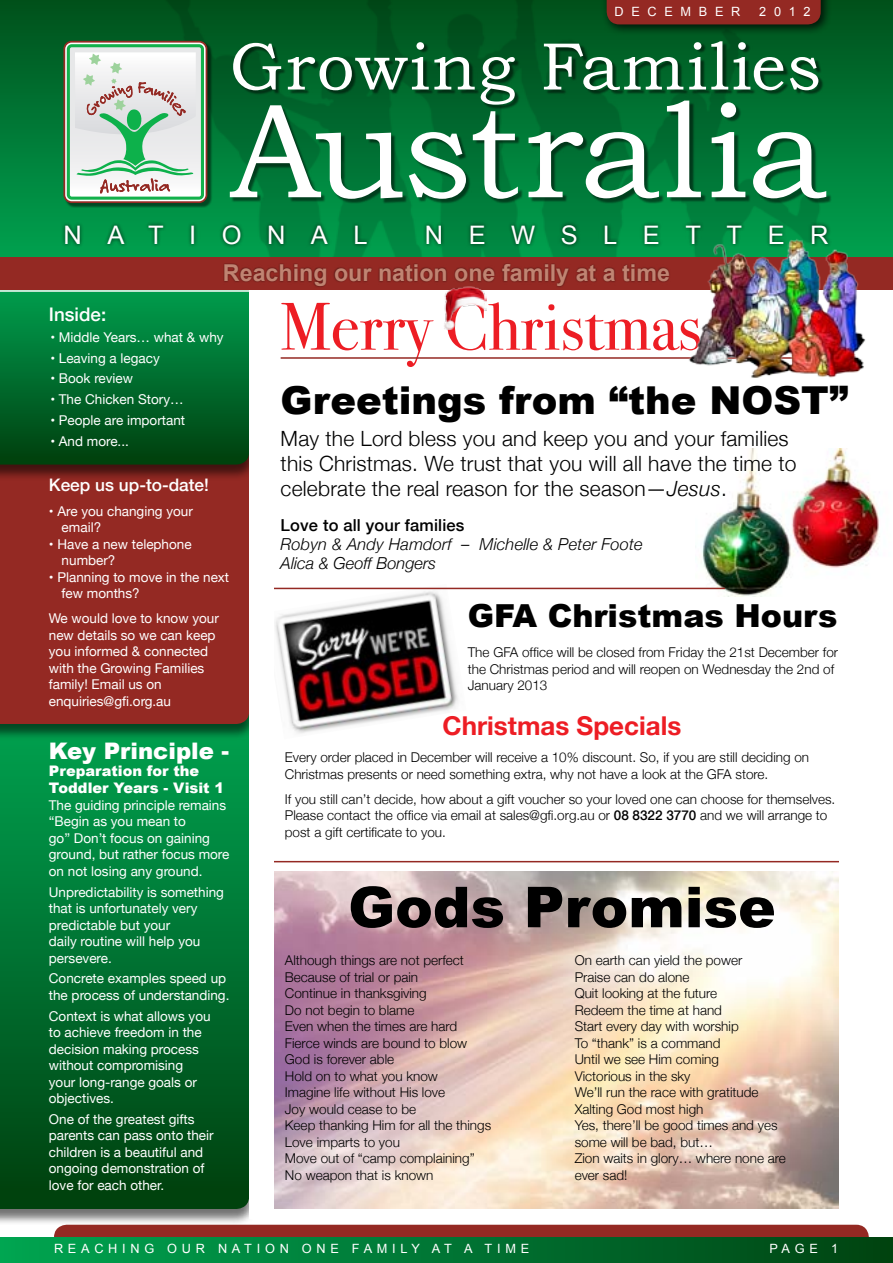
<style>
.page{position:relative;width:893px;height:1263px;background:#fff}
.page>*{position:absolute;margin:0;border:0;box-sizing:border-box;transform-origin:0 0}
.t1{font:135px "Bookman Old Style";letter-spacing:-.01em;color:#fff}
.t2{font:67.35px "Bookman Old Style";letter-spacing:.03em;color:#fff}
.t3{font:67.2px "Bodoni Svty Two ITCTT Book";color:#ed1d24}
.t4{font:900 56.4px "Arial";color:#000}
.t5{font:900 38.4px "Arial";color:#000}
.t6{font:900 31.65px "Arial";color:#000}
.t7{font:700 25.95px "Helvetica Neue";color:#ed1d24}
.t8{font:25.5px "Arial";letter-spacing:1em;color:#fff}
.t9{font:700 23.25px "Arial";color:#c08472}
.t10{font:900 22.8px "Arial";color:#fff}
.t11{font:300 21px/24.8px "Helvetica Neue";letter-spacing:.01em;color:#000}
.t12{font:500 18.75px "Helvetica Neue";color:#fff}
.t13{font:500 17.25px "Helvetica Neue";color:#fff}
.t14{font:italic 300 16.5px/18.8px "Helvetica Neue";letter-spacing:.01em;color:#000}
.t15{font:500 16.5px "Helvetica Neue";letter-spacing:.01em;color:#000}
.t16{font:900 14.55px/17.4px "Arial";color:#fff}
.t17{font:300 13.5px/16.5px "Helvetica Neue";color:#000}
.t18{font:13.5px/16.5px "Helvetica Neue";color:#fff}
.t19{font:12.75px "Arial";letter-spacing:.37em;color:#fff}
.t20{font:12.75px "Arial";letter-spacing:.6em;color:#fff}
.s1{font-style:italic}
.s2{font-weight:500}
</style>
<div class="page">
<img style="left:274px;top:872px;width:564px;height:337px">
<img style="left:696px;top:448px;width:184px;height:149px">
<img style="left:274px;top:587px;width:192px;height:147px">
<hr style="left:54px;top:588px;width:671px;height:1px;background:#942923">
<hr style="left:54px;top:861px;width:785px;height:1px;background:#942923">
<div style="left:0;top:703px;width:257px;height:523px;background:#000;opacity:.55"></div>
<svg style="left:0;top:741px;width:249px;height:468px;background:#006e2e"></svg>
<div style="left:54px;top:1225px;width:815px;height:12px;background:#942923"></div>
<div style="left:0;top:1237px;width:893px;height:26px;background:linear-gradient(to right,#00a653,#004312)"></div>
<div style="left:0;top:292px;width:257px;height:449px;background:#000;opacity:.55"></div>
<div style="left:0;top:481px;width:249px;height:243px;background:#942923"></div>
<div style="left:0;top:275px;width:257px;height:206px;background:#000;opacity:.55"></div>
<svg style="left:0;top:292px;width:249px;height:173px;background:#006d2d"></svg>
<div style="left:249px;top:287px;width:25px;height:931px;background:#fff"></div>
<div style="left:0;top:0;width:893px;height:262px;background:linear-gradient(to bottom,#00501b,#00a351)"></div>
<img style="left:132px;top:0;width:716px;height:257px">
<div style="left:0;top:257px;width:893px;height:33px;background:#942923"></div>
<div style="left:65px;top:42px;width:147px;height:166px;background:#000;opacity:.5"></div>
<div style="left:63px;top:41px;width:144px;height:162px;border:2px solid #952b24;border-radius:7px"></div>
<div style="left:67px;top:44px;width:137px;height:156px;background:#12b14b;border-radius:5px"></div>
<svg style="left:70px;top:47px;width:131px;height:150px;background:#d2dfd5"></svg>
<div style="left:231px;top:43px;width:600px;height:160px;background:#000;opacity:.5"></div>
<div style="left:61px;top:221px;width:771px;height:28px;background:#000;opacity:.75"></div>
<div style="left:223px;top:263px;width:448px;height:25px;background:#000;opacity:.5"></div>
<div style="left:601px;top:0;width:231px;height:36px;background:#000;opacity:.75"></div>
<div style="left:607px;top:0;width:214px;height:24px;background:#942923"></div>
<hr style="left:0;top:290px;width:893px;height:2px;background:#fff">
<hr style="left:281px;top:357px;width:558px;height:2px;background:#942923">
<img style="left:443px;top:287px;width:44px;height:43px">
<img style="left:687px;top:235px;width:184px;height:143px">
<p class="t20" style="left:615px;top:4px;width:127px">DECEMBER</p>
<p class="t19" style="left:759px;top:4px;width:53px">2012</p>
<h2 class="t2" style="left:230px;top:28px;width:593px">Growing Families</h2>
<h1 class="t1" style="left:230px;top:74px;width:598px">Australia</h1>
<h3 class="t8" style="left:63px;top:218px;width:306px">NATION AL</h3>
<h3 class="t8" style="left:425px;top:218px;width:405px">NEWSLETTER</h3>
<h3 class="t9" style="left:223px;top:258px;width:449px">Reaching our nation one family at a time</h3>
<h3 class="t12" style="left:49px;top:299px;width:59px">Inside:</h3>
<p class="t18" style="left:50px;top:329px;width:175px">• Middle Years… what &amp; why</p>
<p class="t18" style="left:50px;top:350px;width:111px">• Leaving a legacy</p>
<p class="t18" style="left:50px;top:371px;width:84px">• Book review</p>
<p class="t18" style="left:50px;top:392px;width:135px">• The Chicken Story…</p>
<p class="t18" style="left:50px;top:412px;width:136px">• People are important</p>
<p class="t18" style="left:50px;top:433px;width:80px">• And more...</p>
<p class="t13" style="left:49px;top:471px;width:162px">Keep us up-to-date!</p>
<p class="t18" style="left:62px;top:504px;width:133px;text-indent:-13px">• Are you changing your email?</p>
<p class="t18" style="left:62px;top:537px;width:131px;text-indent:-13px">• Have a new telephone number?</p>
<p class="t18" style="left:62px;top:570px;width:169px;text-indent:-13px">• Planning to move in the next few months?</p>
<p class="t18" style="left:49px;top:611px;width:171px">We would love to know your new details so we can keep you informed &amp; connected with the Growing Families family! Email us on enquiries@gfi.org.au</p>
<h3 class="t10" style="left:49px;top:738px;width:182px">Key Principle -</h3>
<p class="t16" style="left:49px;top:762px;width:177px">Preparation for the<br>Toddler Years - Visit 1</p>
<p class="t18" style="left:49px;top:798px;width:182px">The guiding principle remains “Begin as you mean to<br>go” Don’t focus on gaining ground, but rather focus more on not losing any ground.</p>
<p class="t18" style="left:49px;top:884px;width:177px">Unpredictability is something that is unfortunately very predictable but your<br>daily routine will help you persevere.</p>
<p class="t18" style="left:49px;top:971px;width:182px">Concrete examples speed up the process of understanding.</p>
<p class="t18" style="left:49px;top:1008px;width:163px">Context is what allows you to achieve freedom in the decision making process without compromising your long‐range goals or objectives.</p>
<p class="t18" style="left:49px;top:1112px;width:166px">One of the greatest gifts parents can pass onto their children is a beautiful and ongoing demonstration of love for each other.</p>
<h3 class="t3" style="left:280px;top:272px;width:423px">Merry Christmas</h3>
<h3 class="t5" style="left:281px;top:379px;width:569px">Greetings from “the NOST”</h3>
<h3 class="t11" style="left:281px;top:425px;width:517px">May the Lord bless you and keep you and your families this Christmas. We trust that you will all have the time to celebrate the real reason for the season—<span class="s1">Jesus</span>.</h3>
<p class="t15" style="left:281px;top:512px;width:185px">Love to all your families</p>
<p class="t14" style="left:281px;top:534px;width:364px">Robyn &amp; Andy Hamdorf – Michelle &amp; Peter Foote<br>Alica &amp; Geoff Bongers</p>
<h3 class="t6" style="left:468px;top:598px;width:371px">GFA Christmas Hours</h3>
<p class="t17" style="left:468px;top:643px;width:372px">The GFA office will be closed from Friday the 21st December for the Christmas period and will reopen on Wednesday the 2nd of<br>January 2013</p>
<h3 class="t7" style="left:443px;top:706px;width:240px">Christmas Specials</h3>
<p class="t17" style="left:285px;top:748px;width:526px">Every order placed in December will receive a 10% discount. So, if you are still deciding on<br>Christmas presents or need something extra, why not have a look at the GFA store.</p>
<p class="t17" style="left:285px;top:790px;width:552px">If you still can’t decide, how about a gift voucher so your loved one can choose for themselves.<br>Please contact the office via email at sales@gfi.org.au or <span class="s2">08 8322 3770</span> and we will arrange to post a gift certificate to you.</p>
<h3 class="t4" style="left:348px;top:876px;width:429px">Gods Promise</h3>
<p class="t17" style="left:285px;top:951px;width:208px">Although things are not perfect<br>Because of trial or pain<br>Continue in thanksgiving<br>Do not begin to blame<br>Even when the times are hard<br>Fierce winds are bound to blow<br>God is forever able<br>Hold on to what you know<br>Imagine life without His love<br>Joy would cease to be<br>Keep thanking Him for all the things<br>Love imparts to you<br>Move out of “camp complaining”<br>No weapon that is known</p>
<p class="t17" style="left:575px;top:951px;width:213px">On earth can yield the power<br>Praise can do alone<br>Quit looking at the future<br>Redeem the time at hand<br>Start every day with worship<br>To “thank” is a command<br>Until we see Him coming<br>Victorious in the sky<br>We’ll run the race with gratitude<br>Xalting God most high<br>Yes, there’ll be good times and yes some will be bad, but…<br>Zion waits in glory… where none are ever sad!</p>
<p class="t19" style="left:54px;top:1240px;width:477px">REACHIN G OUR N ATION ON E FAMILY AT A TIME</p>
<p class="t19" style="left:769px;top:1240px;width:70px">PAGE 1</p>
</div>
